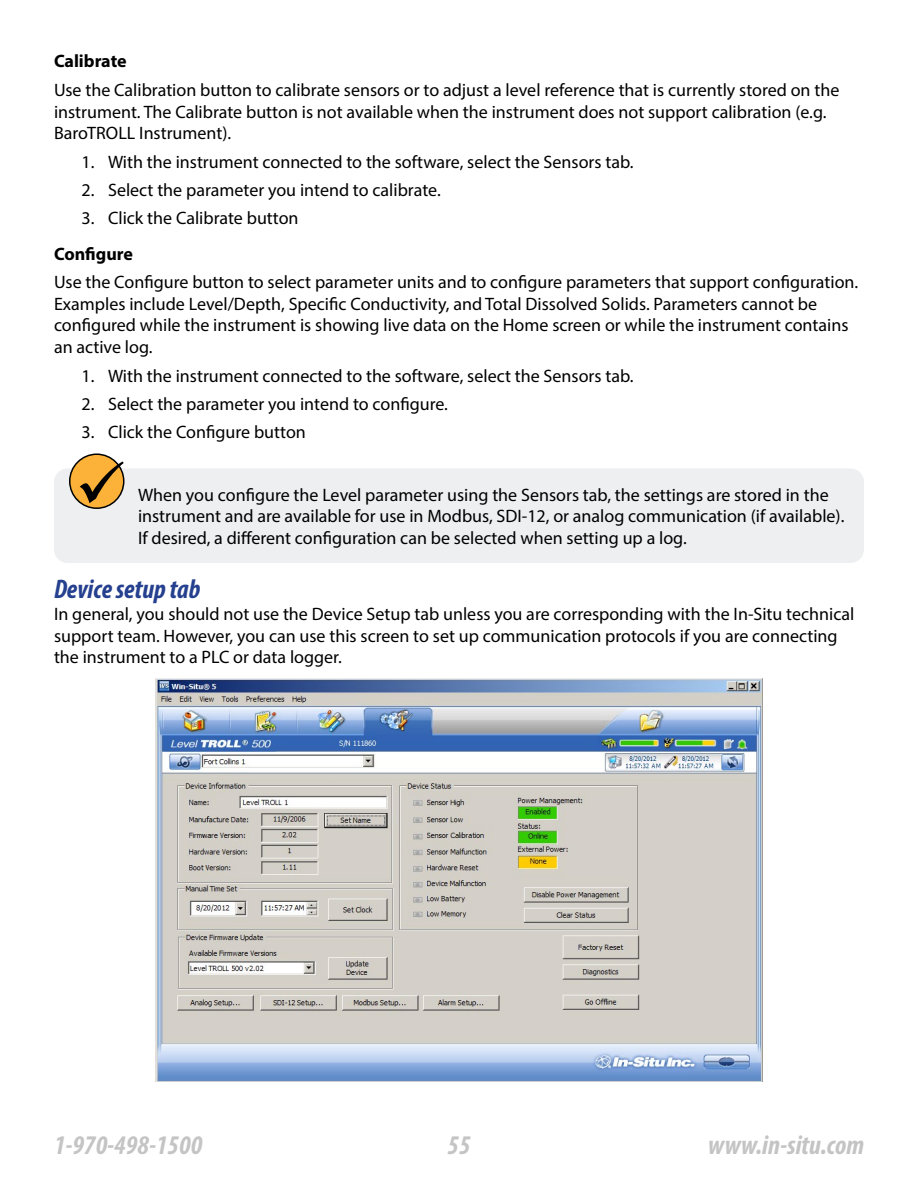
<style>
.page{position:relative;width:918px;height:1188px;background:#fff}
.page>*{position:absolute;margin:0;border:0;box-sizing:border-box;transform-origin:0 0}
.t1{font:italic 700 condensed 27px "Myriad Pro";color:#c4c4c4}
.t2{font:italic 700 condensed 27px "Myriad Pro";color:#25408f}
.t3{font:18px/21.6px "Myriad Pro";color:#000}
.t4{font:700 18px "Myriad Pro";color:#000}
</style>
<div class="page">
<div style="left:54px;top:468px;width:810px;height:95px;background:#eeeff0;border-radius:14px"></div>
<svg style="left:70px;top:454px;width:54px;height:54px"></svg>
<div style="left:69px;top:453px;width:55px;height:56px;border:2px solid #000;border-radius:50%"></div>
<svg style="left:80px;top:461px;width:44px;height:42px;background:#c48e35"></svg>
<img style="left:155px;top:678px;width:608px;height:404px">
<p class="t4" style="left:54px;top:50px;width:74px">Calibrate</p>
<p class="t3" style="left:54px;top:79px;width:787px">Use the Calibration button to calibrate sensors or to adjust a level reference that is currently stored on the instrument. The Calibrate button is not available when the instrument does not support calibration (e.g.<br>BaroTROLL Instrument).</p>
<p class="t3" style="left:82px;top:151px;width:552px">1. With the instrument connected to the software, select the Sensors tab.</p>
<p class="t3" style="left:82px;top:179px;width:359px">2. Select the parameter you intend to calibrate.</p>
<p class="t3" style="left:82px;top:207px;width:219px">3. Click the Calibrate button</p>
<p class="t4" style="left:54px;top:242px;width:81px">Configure</p>
<p class="t3" style="left:54px;top:271px;width:804px">Use the Configure button to select parameter units and to configure parameters that support configuration.<br>Examples include Level/Depth, Specific Conductivity, and Total Dissolved Solids. Parameters cannot be configured while the instrument is showing live data on the Home screen or while the instrument contains an active log.</p>
<p class="t3" style="left:82px;top:364px;width:552px">1. With the instrument connected to the software, select the Sensors tab.</p>
<p class="t3" style="left:82px;top:393px;width:366px">2. Select the parameter you intend to configure.</p>
<p class="t3" style="left:82px;top:421px;width:226px">3. Click the Configure button</p>
<p class="t3" style="left:138px;top:484px;width:706px">When you configure the Level parameter using the Sensors tab, the settings are stored in the instrument and are available for use in Modbus, SDI-12, or analog communication (if available).<br>If desired, a different configuration can be selected when setting up a log.</p>
<h1 class="t2" style="left:54px;top:572px;width:148px">Device setup tab</h1>
<p class="t3" style="left:54px;top:603px;width:802px">In general, you should not use the Device Setup tab unless you are corresponding with the In-Situ technical support team. However, you can use this screen to set up communication protocols if you are connecting the instrument to a PLC or data logger.</p>
<h1 class="t1" style="left:54px;top:1128px;width:150px">1-970-498-1500</h1>
<h1 class="t1" style="left:447px;top:1128px;width:25px">55</h1>
<h1 class="t1" style="left:708px;top:1128px;width:157px">www.in-situ.com</h1>
</div>
